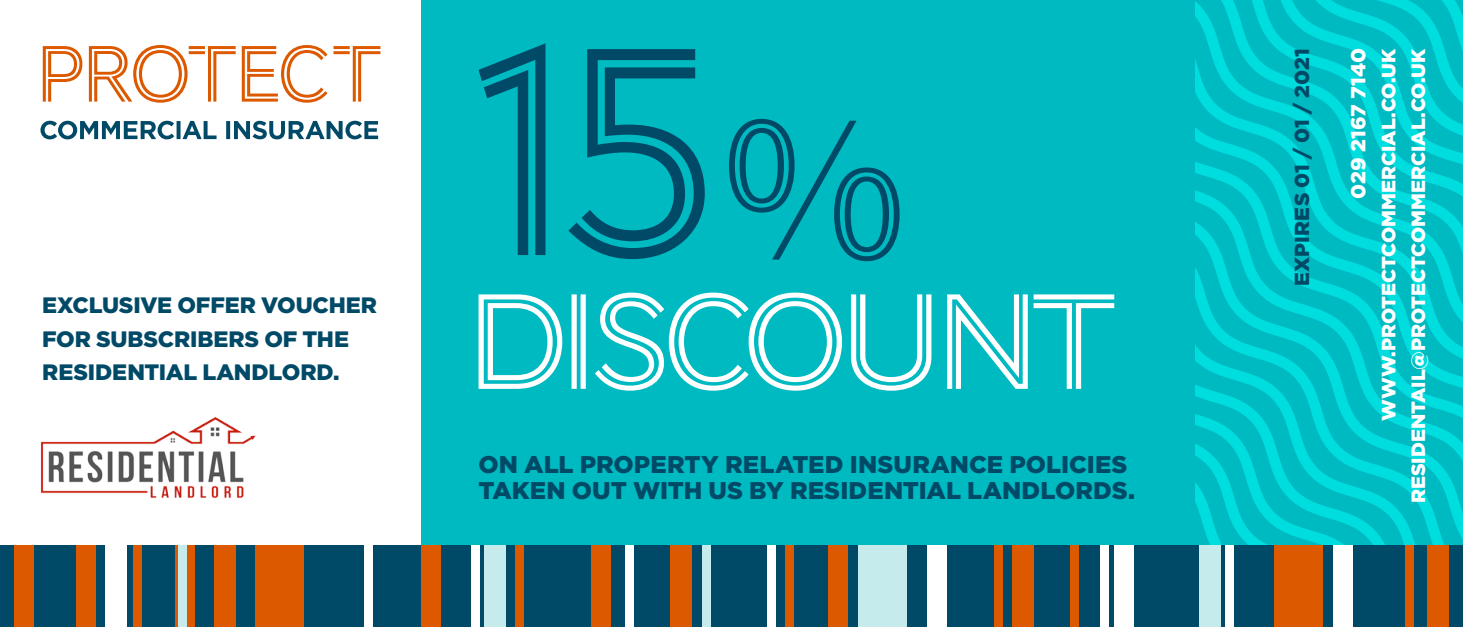
<style>
.page{position:relative;width:1463px;height:627px;background:#fff}
.page>*{position:absolute;margin:0;border:0;box-sizing:border-box;transform-origin:0 0}
.t1{font:900 24.07px/25.9px "Gotham";color:#004a67}
.t2{font:900 22.28px/33.3px "Gotham";letter-spacing:-.01em;color:#004a67}
.t3{font:900 20.47px "Gotham";letter-spacing:.005em;color:#004a67}
.t4{font:900 20.47px "Gotham";color:#fff}
.t5{font:900 19.35px/29.7px "Gotham";letter-spacing:-.005em;color:#fff;text-align:right}
</style>
<div class="page">
<div style="left:0;top:0;width:1462px;height:627px;background:#00bac1"></div>
<div style="left:0;top:0;width:421px;height:627px;background:#fff"></div>
<svg style="left:1195px;top:0;width:267px;height:24px"></svg>
<svg style="left:1200px;top:24px;width:262px;height:35px"></svg>
<svg style="left:1195px;top:59px;width:267px;height:487px"></svg>
<svg style="left:1195px;top:120px;width:238px;height:426px"></svg>
<svg style="left:1195px;top:185px;width:173px;height:361px"></svg>
<svg style="left:1195px;top:219px;width:139px;height:327px"></svg>
<svg style="left:1195px;top:248px;width:110px;height:298px"></svg>
<div style="left:0;top:546px;width:1462px;height:81px;background:#004a67"></div>
<div style="left:255px;top:546px;width:49px;height:81px;background:#dd5900"></div>
<div style="left:858px;top:546px;width:49px;height:81px;background:#c6ebec"></div>
<div style="left:1274px;top:546px;width:48px;height:81px;background:#dd5900"></div>
<div style="left:76px;top:546px;width:20px;height:81px;background:#dd5900"></div>
<div style="left:14px;top:546px;width:20px;height:81px;background:#dd5900"></div>
<div style="left:174px;top:546px;width:20px;height:81px;background:#dd5900"></div>
<div style="left:421px;top:546px;width:20px;height:81px;background:#dd5900"></div>
<div style="left:591px;top:546px;width:20px;height:81px;background:#dd5900"></div>
<div style="left:828px;top:546px;width:20px;height:81px;background:#dd5900"></div>
<div style="left:927px;top:546px;width:20px;height:81px;background:#fff"></div>
<div style="left:1114px;top:546px;width:20px;height:81px;background:#fff"></div>
<div style="left:1333px;top:546px;width:20px;height:81px;background:#fff"></div>
<div style="left:1427px;top:546px;width:22px;height:81px;background:#dd5900"></div>
<div style="left:1199px;top:546px;width:21px;height:81px;background:#c6ebec"></div>
<div style="left:1012px;top:546px;width:22px;height:81px;background:#dd5900"></div>
<div style="left:766px;top:546px;width:9px;height:81px;background:#fff"></div>
<div style="left:1405px;top:546px;width:9px;height:81px;background:#dd5900"></div>
<div style="left:1225px;top:546px;width:9px;height:81px;background:#fff"></div>
<div style="left:1100px;top:546px;width:8px;height:81px;background:#fff"></div>
<div style="left:1070px;top:546px;width:9px;height:81px;background:#dd5900"></div>
<div style="left:994px;top:546px;width:9px;height:81px;background:#dd5900"></div>
<div style="left:105px;top:546px;width:22px;height:81px;background:#fff"></div>
<div style="left:214px;top:546px;width:22px;height:81px;background:#dd5900"></div>
<div style="left:484px;top:546px;width:22px;height:81px;background:#c6ebec"></div>
<div style="left:670px;top:546px;width:22px;height:81px;background:#dd5900"></div>
<div style="left:133px;top:546px;width:9px;height:81px;background:#dd5900"></div>
<div style="left:178px;top:546px;width:9px;height:81px;background:#c6ebec"></div>
<div style="left:364px;top:546px;width:9px;height:81px;background:#fff"></div>
<div style="left:471px;top:546px;width:9px;height:81px;background:#fff"></div>
<div style="left:785px;top:546px;width:9px;height:81px;background:#dd5900"></div>
<div style="left:515px;top:546px;width:9px;height:81px;background:#dd5900"></div>
<div style="left:625px;top:546px;width:9px;height:81px;background:#fff"></div>
<div style="left:701px;top:546px;width:9px;height:81px;background:#c6ebec"></div>
<svg style="left:478px;top:43px;width:67px;height:212px"></svg>
<svg style="left:568px;top:49px;width:137px;height:210px"></svg>
<svg style="left:729px;top:119px;width:170px;height:142px"></svg>
<svg style="left:478px;top:294px;width:84px;height:95px"></svg>
<div style="left:580px;top:294px;width:6px;height:95px;background:#fff"></div>
<div style="left:571px;top:294px;width:6px;height:95px;background:#fff"></div>
<svg style="left:595px;top:293px;width:247px;height:98px"></svg>
<svg style="left:851px;top:294px;width:80px;height:97px"></svg>
<svg style="left:947px;top:294px;width:80px;height:95px"></svg>
<svg style="left:1033px;top:294px;width:81px;height:95px"></svg>
<img style="left:40px;top:417px;width:215px;height:81px">
<svg style="left:40px;top:121px;width:338px;height:18px"></svg>
<svg style="left:43px;top:45px;width:337px;height:58px"></svg>
<p class="t2" style="left:42px;top:289px;width:336px">EXCLUSIVE OFFER VOUCHER<br>FOR SUBSCRIBERS OF THE<br>RESIDENTIAL LANDLORD.</p>
<p class="t1" style="left:478px;top:451px;width:658px">ON ALL PROPERTY RELATED INSURANCE POLICIES<br>TAKEN OUT WITH US BY RESIDENTIAL LANDLORDS.</p>
<p class="t3" style="left:1287px;top:286px;width:239px;rotate:-90deg">EXPIRES 01 / 01 / 2021</p>
<p class="t4" style="left:1344px;top:199px;width:152px;rotate:-90deg">029 2167 7140</p>
<p class="t5" style="left:1373px;top:503px;width:456px;rotate:-90deg">WWW.PROTECTCOMMERCIAL.CO.UK<br>RESIDENTAIL@PROTECTCOMMERCIAL.CO.UK</p>
</div>
